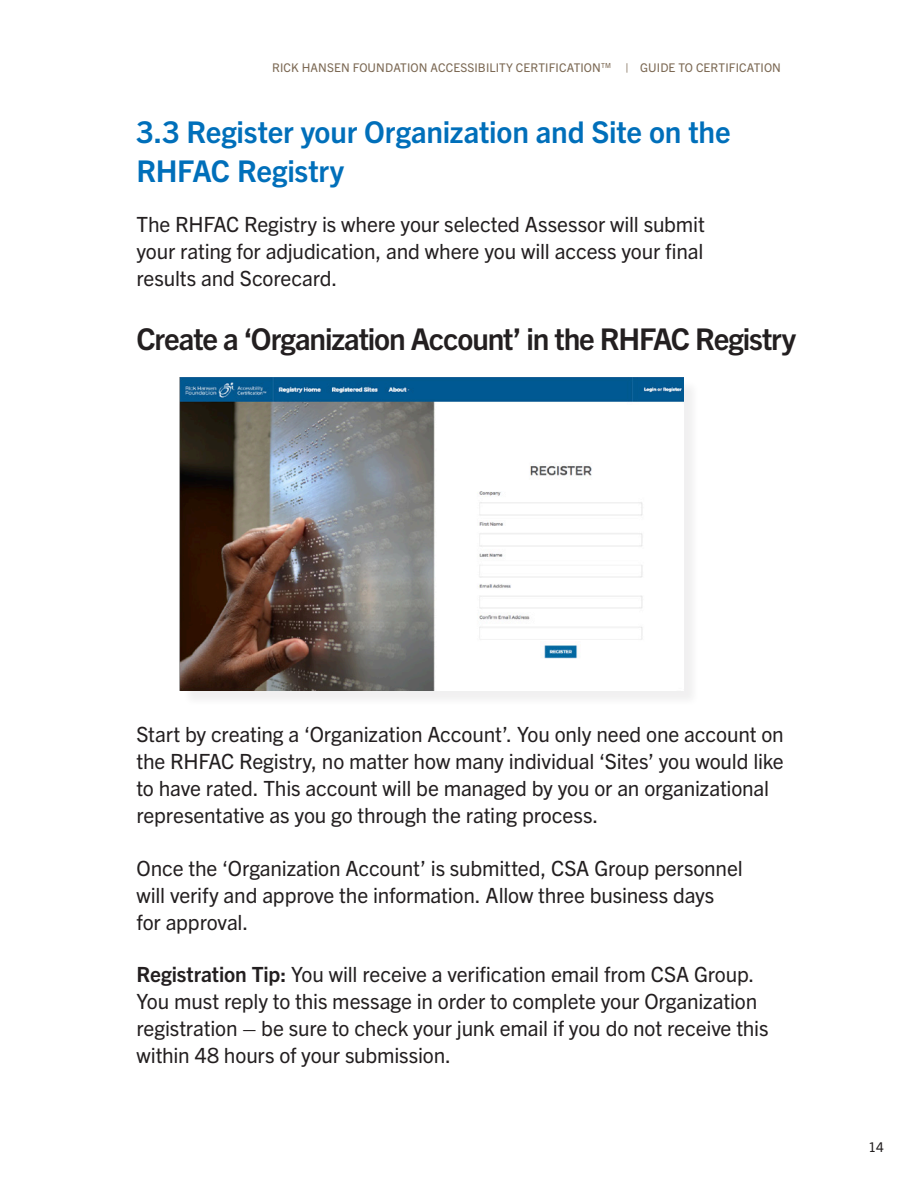
<style>
.page{position:relative;width:918px;height:1188px;background:#fff}
.page>*{position:absolute;margin:0;border:0;box-sizing:border-box;transform-origin:0 0}
.t1{font:700 30px/39px "Trade Gothic Next LT Pro";letter-spacing:-.01em;color:#006fba}
.Body_Paragraph_Black{font:700 30px "Trade Gothic Next LT Pro";letter-spacing:-.035em;color:#231f20}
.Body_Paragraph_Black-2{font:21px/27px "Trade Gothic Next LT Pro";letter-spacing:-.01em;color:#231f20}
.t2{font:13.5px "Trade Gothic Next LT Pro";color:#231f20}
.t3{font:12px "Trade Gothic Next LT Pro";letter-spacing:.01em;color:#7c6954}
.s1{font-weight:700}
</style>
<div class="page">
<div style="left:182px;top:380px;width:518px;height:327px;background:#f3f3f3"></div>
<img style="left:179px;top:378px;width:505px;height:313px">
<p class="t3" style="left:272px;top:60px;width:510px">RICK HANSEN FOUNDATION ACCESSIBILITY CERTIFICATION<sup>TM</sup> | GUIDE TO CERTIFICATION</p>
<h2 class="t1" style="left:136px;top:111px;width:596px">3.3 Register your Organization and Site on the<br>RHFAC Registry</h2>
<p class="Body_Paragraph_Black-2" style="left:136px;top:209px;width:570px;text-align:justify">The RHFAC Registry is where your selected Assessor will submit your rating for adjudication, and where you will access your final results and Scorecard.</p>
<p class="Body_Paragraph_Black" style="left:136px;top:318px;width:661px">Create a ‘Organization Account’ in the RHFAC Registry</p>
<p class="Body_Paragraph_Black-2" style="left:136px;top:720px;width:649px">Start by creating a ‘Organization Account’. You only need one account on the RHFAC Registry, no matter how many individual ‘Sites’ you would like to have rated. This account will be managed by you or an organizational representative as you go through the rating process.</p>
<p class="Body_Paragraph_Black-2" style="left:136px;top:853px;width:608px">Once the ‘Organization Account’ is submitted, CSA Group personnel will verify and approve the information. Allow three business days for approval.</p>
<h2 class="Body_Paragraph_Black-2" style="left:136px;top:960px;width:634px"><span class="s1">Registration Tip:</span> You will receive a verification email from CSA Group.<br>You must reply to this message in order to complete your Organization registration – be sure to check your junk email if you do not receive this within 48 hours of your submission.</h2>
<p class="t2" style="left:869px;top:1138px;width:17px">14</p>
</div>
